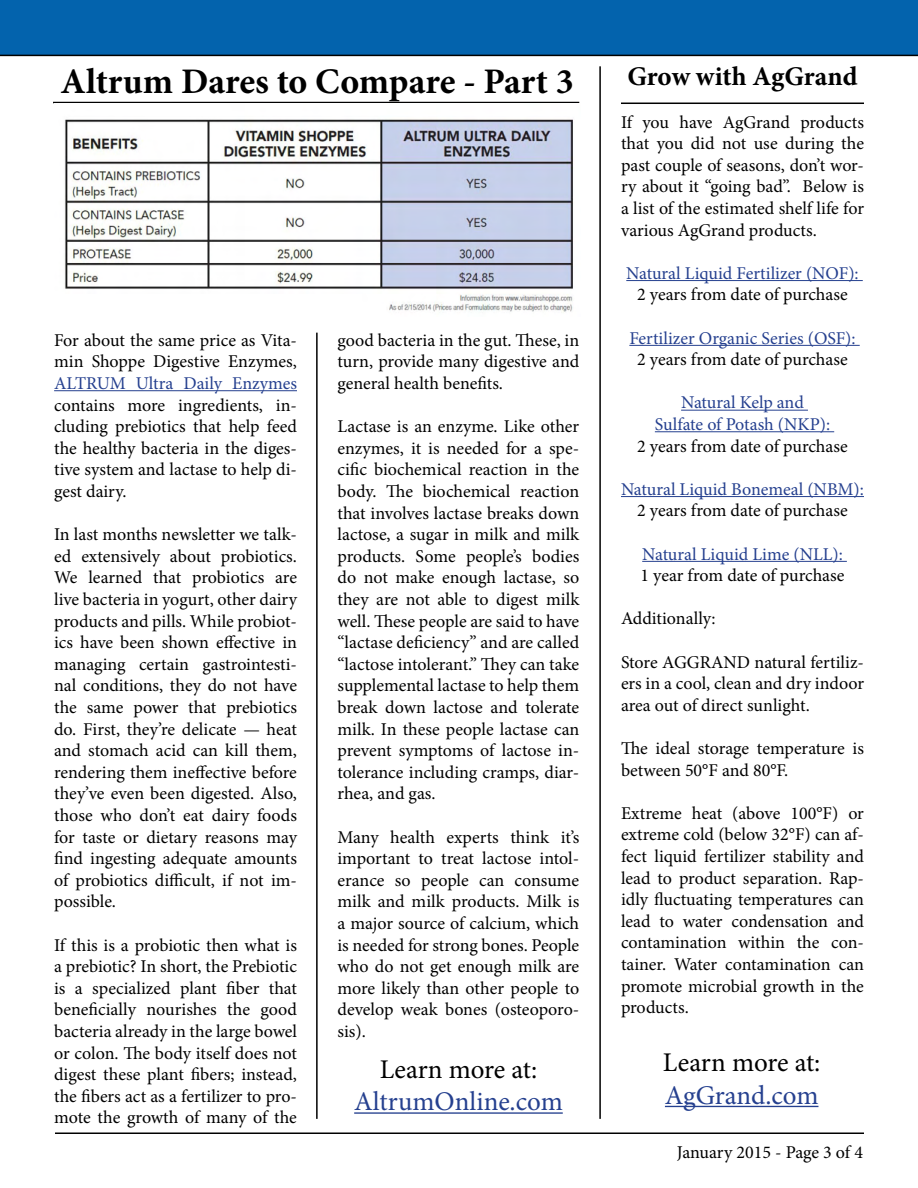
<style>
.page{position:relative;width:918px;height:1188px;background:#fff}
.page>*{position:absolute;margin:0;border:0;box-sizing:border-box;transform-origin:0 0}
.t1{font:700 36px "Minion Pro";letter-spacing:-.005em;color:#000}
.t2{font:27px "Minion Pro";color:#25408f}
.t3{font:27px "Minion Pro";letter-spacing:-.005em;color:#000}
.t4{font:700 27px "Minion Pro";letter-spacing:-.005em;color:#000}
.t5{font:18px/21.6px "Minion Pro";letter-spacing:-.005em;color:#000;text-align:justify}
.t6{font:18px/21.6px "Minion Pro";color:#25408f;text-align:center}
</style>
<div class="page">
<hr style="left:55px;top:1132px;width:809px;height:2px;background:#000">
<div style="left:0;top:0;width:918px;height:56px;background:#0363ad"></div>
<hr style="left:665px;top:1106px;width:153px;height:1px;background:#25408f">
<hr style="left:354px;top:1112px;width:209px;height:2px;background:#25408f">
<hr style="left:53px;top:102px;width:526px;height:1px;background:#000">
<hr style="left:316px;top:333px;width:2px;height:786px;background:#000">
<hr style="left:599px;top:66px;width:2px;height:1053px;background:#000">
<img style="left:64px;top:119px;width:509px;height:194px">
<hr style="left:54px;top:390px;width:243px;height:1px;background:#25408f">
<hr style="left:626px;top:280px;width:237px;height:1px;background:#25408f">
<hr style="left:629px;top:345px;width:231px;height:1px;background:#25408f">
<hr style="left:681px;top:410px;width:127px;height:1px;background:#25408f">
<hr style="left:655px;top:431px;width:179px;height:1px;background:#25408f">
<hr style="left:621px;top:496px;width:243px;height:1px;background:#25408f">
<hr style="left:642px;top:561px;width:205px;height:1px;background:#25408f">
<hr style="left:621px;top:103px;width:243px;height:1px;background:#000">
<h1 class="t1" style="left:61px;top:56px;width:515px">Altrum Dares to Compare - Part 3</h1>
<h2 class="t4" style="left:628px;top:57px;width:231px">Grow with AgGrand</h2>
<p class="t5" style="left:54px;top:329px;width:244px">For about the same price as Vita&shy;min Shoppe Digestive Enzymes,</p>
<p class="t6" style="left:54px;top:372px;width:244px">ALTRUM Ultra Daily Enzymes</p>
<p class="t5" style="left:54px;top:394px;width:244px">contains more ingredients, in&shy;cluding prebiotics that help feed the healthy bacteria in the diges&shy;tive system and lactase to help di&shy;gest dairy.</p>
<p class="t5" style="left:54px;top:524px;width:244px">In last months newsletter we talk&shy;ed extensively about probiotics.<br>We learned that probiotics are live bacteria in yogurt, other dairy products and pills. While probiot&shy;ics have been shown effective in managing certain gastrointesti&shy;nal conditions, they do not have the same power that prebiotics do. First, they’re delicate — heat and stomach acid can kill them, rendering them ineffective before they’ve even been digested. Also, those who don’t eat dairy foods for taste or dietary reasons may find ingesting adequate amounts of probiotics difficult, if not im&shy;possible.</p>
<p class="t5" style="left:54px;top:934px;width:244px">If this is a probiotic then what is a prebiotic? In short, the Prebiotic is a specialized plant fiber that beneficially nourishes the good bacteria already in the large bowel or colon. The body itself does not digest these plant fibers; instead, the fibers act as a fertilizer to pro&shy;mote the growth of many of the</p>
<p class="t5" style="left:338px;top:329px;width:243px">good bacteria in the gut. These, in turn, provide many digestive and general health benefits.</p>
<p class="t5" style="left:338px;top:416px;width:243px">Lactase is an enzyme. Like other enzymes, it is needed for a spe&shy;cific biochemical reaction in the body. The biochemical reaction that involves lactase breaks down lactose, a sugar in milk and milk products. Some people’s bodies do not make enough lactase, so they are not able to digest milk well. These people are said to have “lactase deficiency” and are called “lactose intolerant.” They can take supplemental lactase to help them break down lactose and tolerate milk. In these people lactase can prevent symptoms of lactose in&shy;tolerance including cramps, diar&shy;rhea, and gas.</p>
<p class="t5" style="left:338px;top:826px;width:243px">Many health experts think it’s important to treat lactose intol&shy;erance so people can consume milk and milk products. Milk is a major source of calcium, which is needed for strong bones. People who do not get enough milk are more likely than other people to develop weak bones (osteoporo&shy;sis).</p>
<h2 class="t3" style="left:380px;top:1051px;width:159px">Learn more at:</h2>
<h2 class="t2" style="left:354px;top:1084px;width:210px">AltrumOnline.com</h2>
<p class="t5" style="left:621px;top:111px;width:245px">If you have AgGrand products that you did not use during the past couple of seasons, don’t wor&shy;ry about it “going bad”. Below is a list of the estimated shelf life for various AgGrand products.</p>
<p class="t6" style="left:626px;top:262px;width:234px">Natural Liquid Fertilizer (NOF):</p>
<p class="t5" style="left:637px;top:284px;width:212px">2 years from date of purchase</p>
<p class="t6" style="left:629px;top:327px;width:228px">Fertilizer Organic Series (OSF):</p>
<p class="t5" style="left:637px;top:349px;width:212px">2 years from date of purchase</p>
<p class="t6" style="left:655px;top:392px;width:177px">Natural Kelp and<br>Sulfate of Potash (NKP):</p>
<p class="t5" style="left:637px;top:435px;width:212px">2 years from date of purchase</p>
<p class="t6" style="left:621px;top:478px;width:244px">Natural Liquid Bonemeal (NBM):</p>
<p class="t5" style="left:637px;top:500px;width:212px">2 years from date of purchase</p>
<p class="t6" style="left:642px;top:543px;width:202px">Natural Liquid Lime (NLL):</p>
<p class="t5" style="left:640px;top:565px;width:206px">1 year from date of purchase</p>
<p class="t5" style="left:621px;top:608px;width:96px">Additionally:</p>
<p class="t5" style="left:621px;top:651px;width:245px">Store AGGRAND natural fertiliz&shy;ers in a cool, clean and dry indoor area out of direct sunlight.</p>
<p class="t5" style="left:621px;top:738px;width:244px">The ideal storage temperature is between 50°F and 80°F.</p>
<p class="t5" style="left:621px;top:802px;width:245px">Extreme heat (above 100°F) or extreme cold (below 32°F) can af&shy;fect liquid fertilizer stability and lead to product separation. Rap&shy;idly fluctuating temperatures can lead to water condensation and contamination within the con&shy;tainer. Water contamination can promote microbial growth in the products.</p>
<h2 class="t3" style="left:663px;top:1045px;width:159px">Learn more at:</h2>
<h2 class="t2" style="left:665px;top:1077px;width:155px">AgGrand.com</h2>
<p class="t5" style="left:677px;top:1141px;width:188px">January 2015 - Page 3 of 4</p>
</div>
